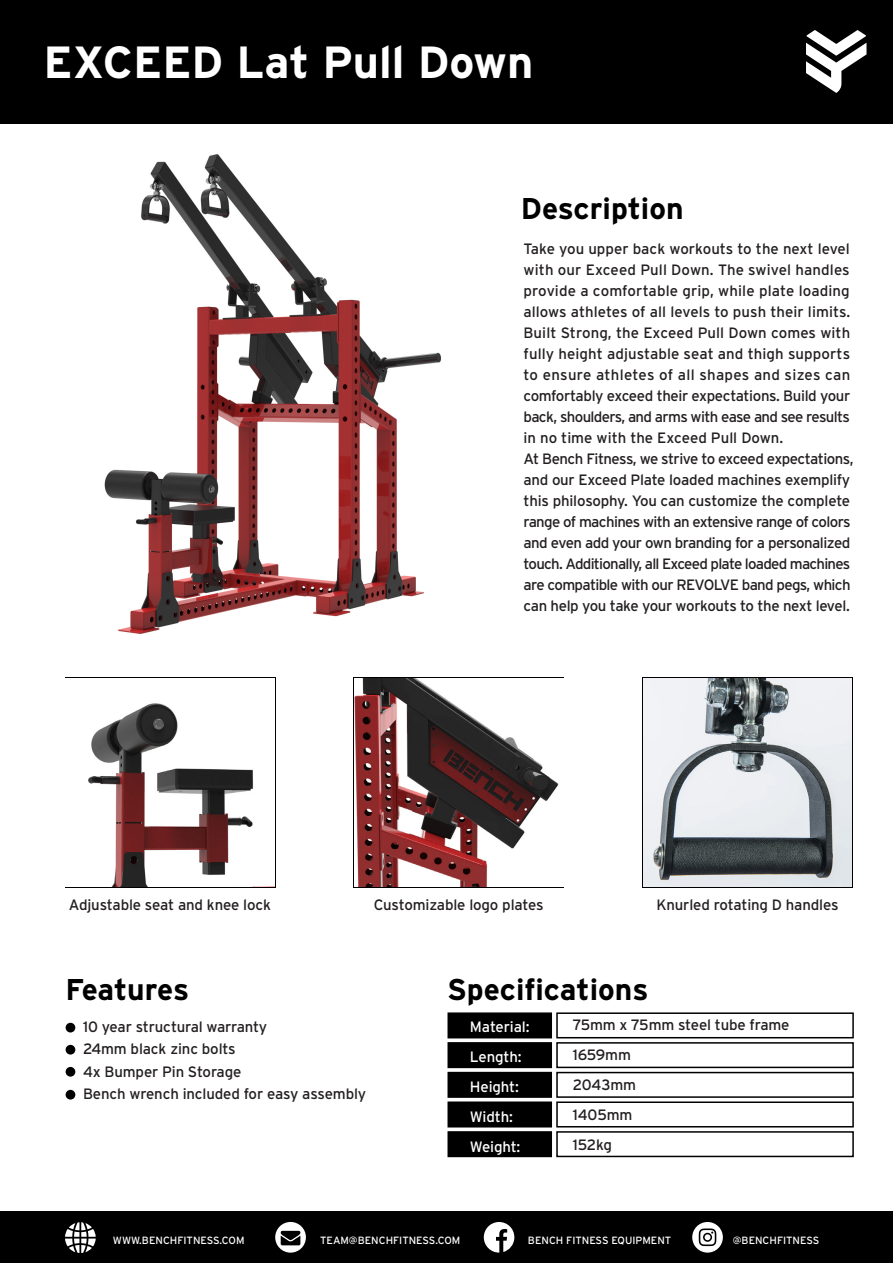
<style>
.page{position:relative;width:893px;height:1263px;background:#fff}
.page>*{position:absolute;margin:0;border:0;box-sizing:border-box;transform-origin:0 0}
.t1{font:700 45px "Interstate";color:#fff}
.t2{font:700 30px "Interstate";color:#000}
.t3{font:15px/21px "Interstate";letter-spacing:-.015em;color:#231f20}
.t4{font:15px/30px "Interstate";letter-spacing:-.01em;color:#fff}
.t5{font:10.5px "Interstate";color:#fff}
</style>
<div class="page">
<img style="left:0;top:123px;width:584px;height:580px">
<div style="left:0;top:0;width:893px;height:123px;background:#000"></div>
<div style="left:66px;top:1023px;width:9px;height:9px;background:#000;border-radius:50%"></div>
<div style="left:66px;top:1045px;width:9px;height:9px;background:#000;border-radius:50%"></div>
<div style="left:66px;top:1067px;width:9px;height:10px;background:#000;border-radius:50%"></div>
<div style="left:66px;top:1090px;width:9px;height:9px;background:#000;border-radius:50%"></div>
<div style="left:447px;top:1012px;width:105px;height:26px;background:#000;border:2px solid #000"></div>
<div style="left:447px;top:1042px;width:105px;height:26px;background:#000;border:2px solid #000"></div>
<div style="left:447px;top:1072px;width:105px;height:26px;background:#000;border:2px solid #000"></div>
<div style="left:447px;top:1101px;width:105px;height:26px;background:#000;border:2px solid #000"></div>
<div style="left:447px;top:1131px;width:105px;height:26px;background:#000;border:2px solid #000"></div>
<div style="left:556px;top:1012px;width:298px;height:26px;border:2px solid #000"></div>
<div style="left:556px;top:1042px;width:298px;height:26px;border:2px solid #000"></div>
<div style="left:556px;top:1072px;width:298px;height:26px;border:2px solid #000"></div>
<div style="left:556px;top:1101px;width:298px;height:26px;border:2px solid #000"></div>
<div style="left:556px;top:1131px;width:298px;height:26px;border:2px solid #000"></div>
<div style="left:0;top:1212px;width:893px;height:51px;background:#000"></div>
<svg style="left:275px;top:1222px;width:31px;height:30px"></svg>
<svg style="left:484px;top:1222px;width:31px;height:30px"></svg>
<svg style="left:692px;top:1222px;width:31px;height:30px"></svg>
<svg style="left:65px;top:1222px;width:31px;height:31px"></svg>
<svg style="left:806px;top:30px;width:60px;height:63px"></svg>
<img style="left:66px;top:678px;width:208px;height:209px">
<img style="left:354px;top:678px;width:209px;height:209px">
<img style="left:643px;top:678px;width:209px;height:209px">
<h1 class="t1" style="left:44px;top:37px;width:491px">EXCEED Lat Pull Down</h1>
<h2 class="t2" style="left:521px;top:192px;width:164px">Description</h2>
<p class="t3" style="left:524px;top:238px;width:331px">Take you upper back workouts to the next level with our Exceed Pull Down. The swivel handles provide a comfortable grip, while plate loading allows athletes of all levels to push their limits.<br>Built Strong, the Exceed Pull Down comes with fully height adjustable seat and thigh supports to ensure athletes of all shapes and sizes can comfortably exceed their expectations. Build your back, shoulders, and arms with ease and see results in no time with the Exceed Pull Down.<br>At Bench Fitness, we strive to exceed expectations, and our Exceed Plate loaded machines exemplify this philosophy. You can customize the complete range of machines with an extensive range of colors and even add your own branding for a personalized touch. Additionally, all Exceed plate loaded machines are compatible with our REVOLVE band pegs, which can help you take your workouts to the next level.</p>
<p class="t3" style="left:69px;top:894px;width:204px">Adjustable seat and knee lock</p>
<p class="t3" style="left:374px;top:894px;width:171px">Customizable logo plates</p>
<p class="t3" style="left:656px;top:894px;width:184px">Knurled rotating D handles</p>
<h2 class="t2" style="left:66px;top:973px;width:125px">Features</h2>
<h2 class="t2" style="left:447px;top:973px;width:203px">Specifications</h2>
<p class="t3" style="left:83px;top:1015px;width:285px;line-height:22.5px">10 year structural warranty<br>24mm black zinc bolts<br>4x Bumper Pin Storage<br>Bench wrench included for easy assembly</p>
<p class="t4" style="left:470px;top:1011px;width:61px">Material:<br>Length:<br>Height:<br>Width:<br>Weight:</p>
<p class="t3" style="left:573px;top:1010px;width:218px;line-height:30px">75mm x 75mm steel tube frame<br>1659mm<br>2043mm<br>1405mm<br>152kg</p>
<p class="t5" style="left:113px;top:1235px;width:133px">WWW.BENCHFITNESS.COM</p>
<p class="t5" style="left:320px;top:1235px;width:142px">TEAM@BENCHFITNESS.COM</p>
<p class="t5" style="left:528px;top:1235px;width:145px">BENCH FITNESS EQUIPMENT</p>
<p class="t5" style="left:733px;top:1235px;width:88px">@BENCHFITNESS</p>
</div>
